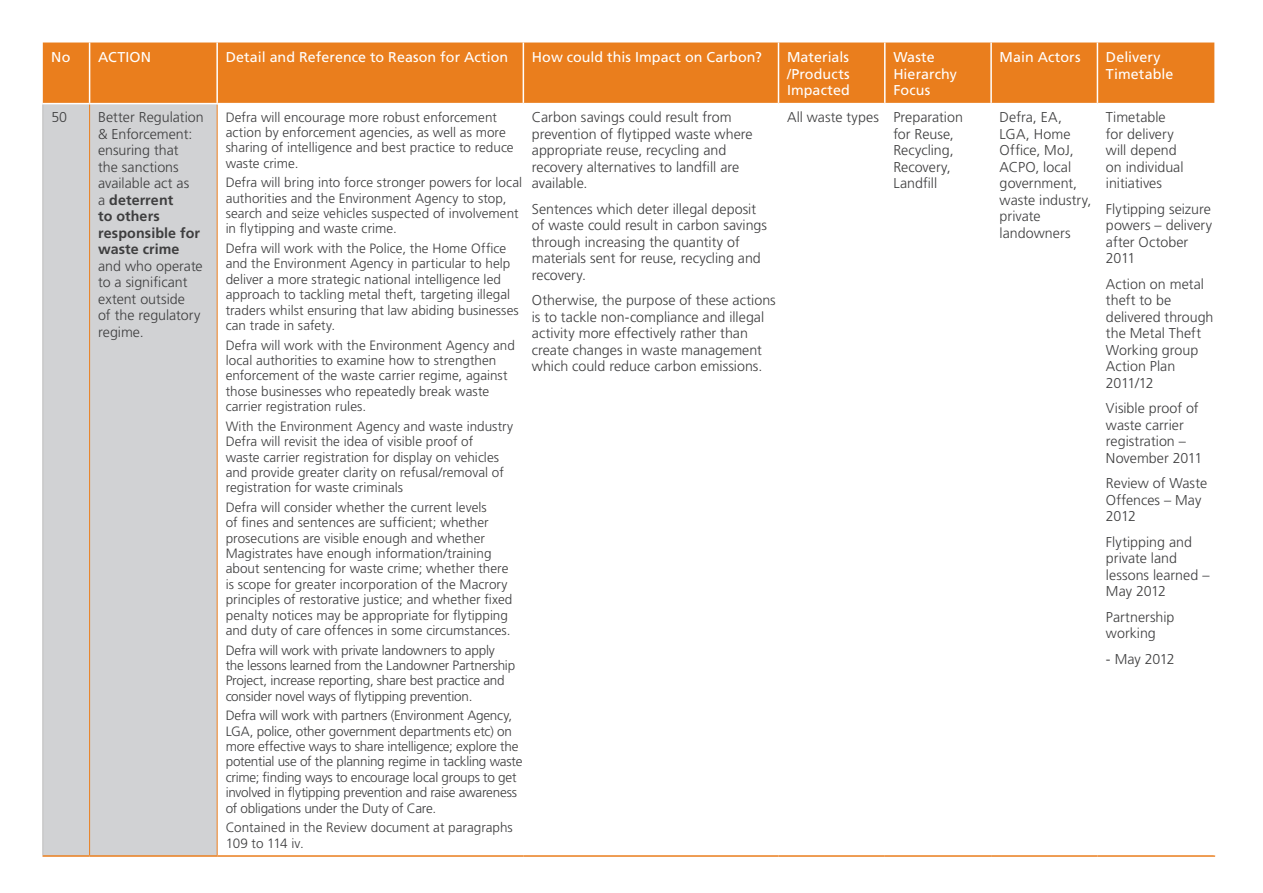
<style>
.page{position:relative;width:1263px;height:893px;background:#fff}
.page>*{position:absolute;margin:0;border:0;box-sizing:border-box;transform-origin:0 0}
.t1{font:300 14.25px/16.5px "Frutiger";color:#3e3e3f}
.t2{font:14.25px/16.5px "Frutiger";letter-spacing:.005em;color:#fff}
.t3{font:300 13.5px/15.5px "Frutiger";color:#3e3e3f}
.t4{font:300 13.5px/15.5px "Frutiger";letter-spacing:-.02em;color:#3e3e3f}
.s1{font-weight:700}
</style>
<div class="page">
<div style="left:43px;top:43px;width:1171px;height:60px;background:#ea7e1d"></div>
<div style="left:44px;top:104px;width:173px;height:751px;background:#d1d2d4"></div>
<hr style="left:89px;top:104px;width:1px;height:751px;background:#ea7e1d">
<hr style="left:43px;top:855px;width:47px;height:2px;background:#ea7e1d">
<hr style="left:90px;top:855px;width:127px;height:2px;background:#ea7e1d">
<hr style="left:217px;top:855px;width:306px;height:2px;background:#ea7e1d">
<hr style="left:523px;top:855px;width:255px;height:2px;background:#ea7e1d">
<hr style="left:778px;top:855px;width:107px;height:2px;background:#ea7e1d">
<hr style="left:885px;top:855px;width:106px;height:2px;background:#ea7e1d">
<hr style="left:991px;top:855px;width:106px;height:2px;background:#ea7e1d">
<hr style="left:1097px;top:855px;width:118px;height:2px;background:#ea7e1d">
<hr style="left:89px;top:43px;width:1px;height:60px;background:#fff">
<hr style="left:216px;top:43px;width:2px;height:60px;background:#fff">
<hr style="left:523px;top:43px;width:1px;height:60px;background:#fff">
<hr style="left:778px;top:43px;width:1px;height:60px;background:#fff">
<hr style="left:884px;top:43px;width:1px;height:60px;background:#fff">
<hr style="left:990px;top:43px;width:2px;height:60px;background:#fff">
<hr style="left:1097px;top:43px;width:1px;height:60px;background:#fff">
<hr style="left:43px;top:104px;width:1px;height:751px;background:#bfbebe">
<hr style="left:217px;top:104px;width:1px;height:751px;background:#ea7e1d">
<p class="t2" style="left:51px;top:49px;width:21px">No</p>
<p class="t2" style="left:98px;top:49px;width:55px">ACTION</p>
<p class="t2" style="left:226px;top:49px;width:284px">Detail and Reference to Reason for Action</p>
<p class="t2" style="left:532px;top:49px;width:231px">How could this Impact on Carbon?</p>
<p class="t2" style="left:787px;top:49px;width:64px;text-align:justify">Materials /Products Impacted</p>
<p class="t2" style="left:893px;top:49px;width:65px">Waste<br>Hierarchy<br>Focus</p>
<p class="t2" style="left:1000px;top:49px;width:82px">Main Actors</p>
<p class="t2" style="left:1106px;top:49px;width:69px">Delivery<br>Timetable</p>
<p class="t1" style="left:51px;top:109px;width:17px">50</p>
<p class="t1" style="left:98px;top:109px;width:107px">Better Regulation &amp; Enforcement: ensuring that<br>the sanctions available act as<br>a <span class="s1">deterrent<br>to others responsible for waste crime</span></p>
<p class="t1" style="left:98px;top:257px;width:106px">and who operate to a significant extent outside<br>of the regulatory regime.</p>
<p class="t1" style="left:532px;top:109px;width:222px">Carbon savings could result from prevention of flytipped waste where appropriate reuse, recycling and recovery alternatives to landfill are available.</p>
<p class="t1" style="left:532px;top:200px;width:237px">Sentences which deter illegal deposit of waste could result in carbon savings through increasing the quantity of materials sent for reuse, recycling and recovery.</p>
<p class="t1" style="left:532px;top:292px;width:245px">Otherwise, the purpose of these actions is to tackle non-compliance and illegal activity more effectively rather than create changes in waste management which could reduce carbon emissions.</p>
<p class="t1" style="left:893px;top:109px;width:71px;text-indent:-106px">All waste types Preparation for Reuse,<br>Recycling,<br>Recovery,<br>Landfill</p>
<p class="t1" style="left:1000px;top:109px;width:93px">Defra, EA,<br>LGA, Home<br>Office, MoJ,<br>ACPO, local government, waste industry, private landowners</p>
<p class="t1" style="left:1106px;top:109px;width:79px">Timetable for delivery will depend on individual initiatives</p>
<p class="t3" style="left:226px;top:109px;width:289px">Defra will encourage more robust enforcement action by enforcement agencies, as well as more sharing of intelligence and best practice to reduce waste crime.</p>
<p class="t3" style="left:226px;top:175px;width:298px">Defra will bring into force stronger powers for local authorities and the Environment Agency to stop, search and seize vehicles suspected of involvement in flytipping and waste crime.</p>
<p class="t3" style="left:226px;top:241px;width:295px">Defra will work with the Police, the Home Office and the Environment Agency in particular to help deliver a more strategic national intelligence led approach to tackling metal theft, targeting illegal traders whilst ensuring that law abiding businesses can trade in safety.</p>
<p class="t3" style="left:226px;top:337px;width:291px">Defra will work with the Environment Agency and local authorities to examine how to strengthen enforcement of the waste carrier regime, against those businesses who repeatedly break waste carrier registration rules.</p>
<p class="t3" style="left:226px;top:418px;width:289px">With the Environment Agency and waste industry Defra will revisit the idea of visible proof of<br>waste carrier registration for display on vehicles and provide greater clarity on refusal/removal of registration for waste criminals</p>
<p class="t3" style="left:226px;top:499px;width:288px">Defra will consider whether the current levels<br>of fines and sentences are sufficient; whether prosecutions are visible enough and whether Magistrates have enough information/training about sentencing for waste crime; whether there is scope for greater incorporation of the Macrory principles of restorative justice; and whether fixed penalty notices may be appropriate for flytipping and duty of care offences in some circumstances.</p>
<p class="t3" style="left:226px;top:642px;width:291px">Defra will work with private landowners to apply the lessons learned from the Landowner Partnership Project, increase reporting, share best practice and consider novel ways of flytipping prevention.</p>
<p class="t4" style="left:226px;top:708px;width:298px">Defra will work with partners (Environment Agency, LGA, police, other government departments etc) on more effective ways to share intelligence; explore the potential use of the planning regime in tackling waste crime; finding ways to encourage local groups to get involved in flytipping prevention and raise awareness of obligations under the Duty of Care.</p>
<p class="t3" style="left:226px;top:820px;width:289px">Contained in the Review document at paragraphs<br>109 to 114 iv.</p>
<p class="t1" style="left:1106px;top:200px;width:108px">Flytipping seizure powers – delivery after October<br>2011</p>
<p class="t1" style="left:1106px;top:275px;width:109px">Action on metal theft to be delivered through the Metal Theft<br>Working group<br>Action Plan<br>2011/12</p>
<p class="t1" style="left:1106px;top:400px;width:98px">Visible proof of waste carrier registration –<br>November 2011</p>
<p class="t1" style="left:1106px;top:475px;width:103px">Review of Waste<br>Offences – May<br>2012</p>
<p class="t1" style="left:1106px;top:533px;width:105px">Flytipping and private land lessons learned –<br>May 2012</p>
<p class="t1" style="left:1106px;top:608px;width:70px">Partnership working</p>
<p class="t1" style="left:1106px;top:650px;width:70px">- May 2012</p>
</div>
